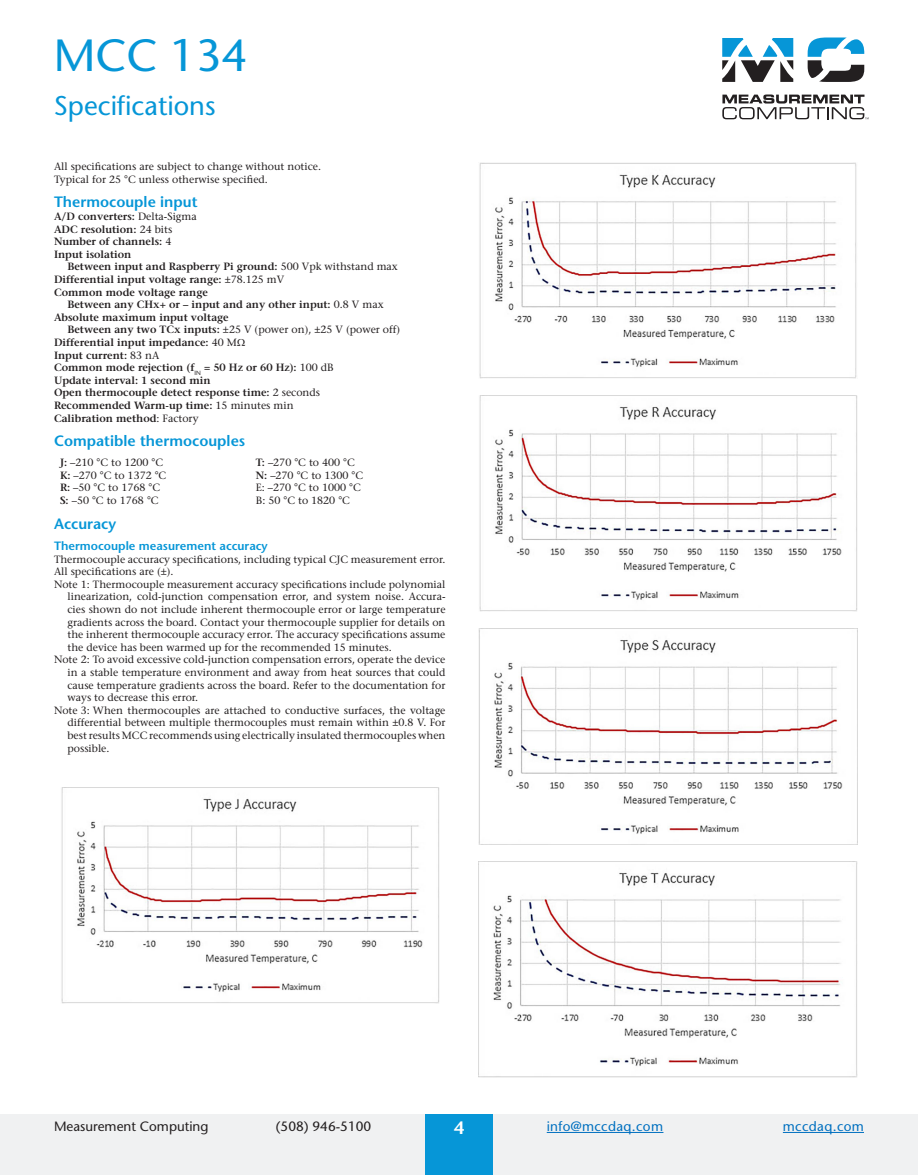
<style>
.page{position:relative;width:918px;height:1175px;background:#fff}
.page>*{position:absolute;margin:0;border:0;box-sizing:border-box;transform-origin:0 0}
.t1{font:45px "Stone Sans";color:#0696d7}
.t2{font:27px "Stone Sans";color:#0696d7}
.t3{font:600 18px "Stone Sans";color:#fff}
.t4{font:600 15px "Stone Sans";color:#0696d7}
.t5{font:13.5px "Stone Sans";color:#231f20}
.t6{font:13.5px "Stone Sans";letter-spacing:.025em;color:#0070c0}
.t7{font:600 12px "Stone Sans";color:#0696d7}
.t8{font:10.5px/12.6px "Stone Serif";color:#231f20}
.t9{font:600 10.5px/12.6px "Stone Serif";color:#231f20}
.s1{font-weight:400}
.s2{font-weight:600}
</style>
<div class="page">
<svg style="left:722px;top:94px;width:147px;height:25px"></svg>
<svg style="left:722px;top:38px;width:71px;height:44px"></svg>
<svg style="left:808px;top:38px;width:56px;height:44px"></svg>
<div style="left:0;top:1114px;width:918px;height:60px;background:#f0f1f2"></div>
<div style="left:425px;top:1114px;width:68px;height:60px;background:#0696d7"></div>
<hr style="left:547px;top:1132px;width:116px;height:1px;background:#0070c0">
<hr style="left:783px;top:1132px;width:81px;height:1px;background:#0070c0">
<img style="left:61px;top:787px;width:378px;height:216px">
<img style="left:479px;top:162px;width:378px;height:216px">
<img style="left:479px;top:395px;width:379px;height:216px">
<img style="left:479px;top:628px;width:379px;height:216px">
<img style="left:479px;top:861px;width:379px;height:216px">
<h1 class="t1" style="left:54px;top:29px;width:195px">MCC 134</h1>
<h2 class="t2" style="left:54px;top:89px;width:163px">Specifications</h2>
<p class="t8" style="left:54px;top:160px;width:269px">All specifications are subject to change without notice.<br>Typical for 25 °C unless otherwise specified.</p>
<h3 class="t4" style="left:54px;top:193px;width:145px">Thermocouple input</h3>
<p class="t9" style="left:54px;top:210px;width:144px">A/D converters: <span class="s1">Delta-Sigma<br></span>ADC resolution: <span class="s1">24 bits<br></span>Number of channels: <span class="s1">4<br></span>Input isolation</p>
<p class="t9" style="left:54px;top:260px;width:346px;text-indent:14px">Between input and Raspberry Pi ground: <span class="s1">500 Vpk withstand max<br></span>Differential input voltage range: <span class="s1">±78.125 mV<br></span>Common mode voltage range</p>
<p class="t9" style="left:54px;top:298px;width:331px;text-indent:14px">Between any CHx+ or – input and any other input: <span class="s1">0.8 V max<br></span>Absolute maximum input voltage</p>
<p class="t9" style="left:54px;top:323px;width:348px;text-indent:14px">Between any two TCx inputs: <span class="s1">±25 V (power on), ±25 V (power off)<br></span>Differential input impedance: <span class="s1">40 M<br></span>Input current: <span class="s1">83 nA<br></span>Common mode rejection (f<sub>IN</sub> = 50 Hz or 60 Hz): <span class="s1">100 dB<br></span>Update interval: 1 second min<br>Open thermocouple detect response time: <span class="s1">2 seconds<br></span>Recommended Warm-up time: <span class="s1">15 minutes min<br></span>Calibration method<span class="s1">: Factory</span></p>
<h3 class="t4" style="left:54px;top:432px;width:193px">Compatible thermocouples</h3>
<p class="t8" style="left:60px;top:456px;width:108px"><span class="s2">J:</span> –210 °C to 1200 °C<br><span class="s2">K:</span> –270 °C to 1372 °C<br><span class="s2">R:</span> –50 °C to 1768 °C<br><span class="s2">S:</span> –50 °C to 1768 °C</p>
<p class="t8" style="left:256px;top:456px;width:109px"><span class="s2">T:</span> –270 °C to 400 °C<br><span class="s2">N:</span> –270 °C to 1300 °C<br>E: –270 °C to 1000 °C<br>B: 50 °C to 1820 °C</p>
<h3 class="t4" style="left:54px;top:514px;width:64px">Accuracy</h3>
<p class="t7" style="left:54px;top:538px;width:215px">Thermocouple measurement accuracy</p>
<p class="t8" style="left:54px;top:552px;width:393px">Thermocouple accuracy specifications, including typical CJC measurement error.</p>
<p class="t8" style="left:54px;top:565px;width:121px">All specifications are (±).</p>
<p class="t8" style="left:54px;top:578px;width:393px">Note 1: Thermocouple measurement accuracy specifications include polynomial</p>
<p class="t8" style="left:68px;top:590px;width:380px">linearization, cold-junction compensation error, and system noise. Accura-</p>
<p class="t8" style="left:68px;top:603px;width:380px">cies shown do not include inherent thermocouple error or large temperature</p>
<p class="t8" style="left:68px;top:615px;width:380px">gradients across the board. Contact your thermocouple supplier for details on</p>
<p class="t8" style="left:68px;top:628px;width:380px">the inherent thermocouple accuracy error. The accuracy specifications assume</p>
<p class="t8" style="left:68px;top:641px;width:326px">the device has been warmed up for the recommended 15 minutes.</p>
<p class="t8" style="left:54px;top:653px;width:393px">Note 2: To avoid excessive cold-junction compensation errors, operate the device</p>
<p class="t8" style="left:68px;top:666px;width:380px">in a stable temperature environment and away from heat sources that could</p>
<p class="t8" style="left:68px;top:678px;width:380px">cause temperature gradients across the board. Refer to the documentation for</p>
<p class="t8" style="left:68px;top:691px;width:132px">ways to decrease this error.</p>
<p class="t8" style="left:54px;top:704px;width:393px">Note 3: When thermocouples are attached to conductive surfaces, the voltage</p>
<p class="t8" style="left:68px;top:716px;width:380px">differential between multiple thermocouples must remain within ±0.8 V. For</p>
<p class="t8" style="left:68px;top:729px;width:379px">best results MCC recommends using electrically insulated thermocouples when</p>
<p class="t8" style="left:68px;top:741px;width:44px">possible.</p>
<p class="t5" style="left:54px;top:1118px;width:156px">Measurement Computing</p>
<p class="t5" style="left:276px;top:1118px;width:97px">(508) 946-5100</p>
<h3 class="t3" style="left:454px;top:1117px;width:12px">4</h3>
<p class="t6" style="left:547px;top:1118px;width:118px">info@mccdaq.com</p>
<p class="t6" style="left:783px;top:1118px;width:83px">mccdaq.com</p>
</div>
